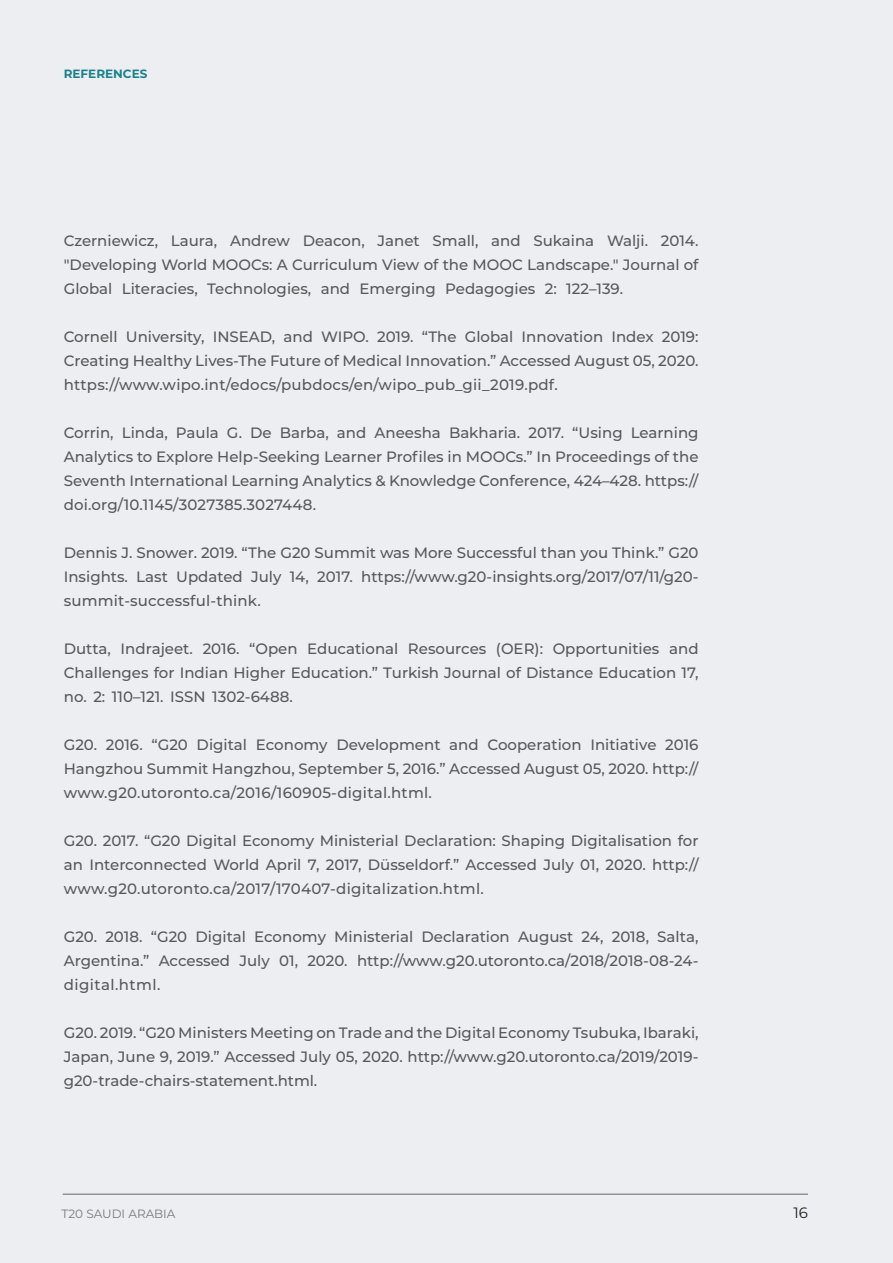
<style>
.page{position:relative;width:893px;height:1263px;background:#eceef1}
.page>*{position:absolute;margin:0;border:0;box-sizing:border-box;transform-origin:0 0}
.BULLETS{font:500 15px/24px "Montserrat";color:#57585a;text-align:justify}
.t1{font:15px "Montserrat";color:#231f20}
.t2{font:12px "Montserrat";color:#808285}
.t3{font:700 12px "Montserrat";color:#1a828c}
</style>
<div class="page">
<p class="t3" style="left:64px;top:65px;width:85px">REFERENCES</p>
<p class="BULLETS" style="left:64px;top:228px;width:636px">Czerniewicz, Laura, Andrew Deacon, Janet Small, and Sukaina Walji. 2014. "Developing World MOOCs: A Curriculum View of the MOOC Landscape." Journal of Global Literacies, Technologies, and Emerging Pedagogies 2: 122–139.</p>
<p class="BULLETS" style="left:64px;top:324px;width:636px">Cornell University, INSEAD, and WIPO. 2019. “The Global Innovation Index 2019:<br>Creating Healthy Lives‐The Future of Medical Innovation.” Accessed August 05, 2020. https://www.wipo.int/edocs/pubdocs/en/wipo_pub_gii_2019.pdf.</p>
<p class="BULLETS" style="left:64px;top:420px;width:636px">Corrin, Linda, Paula G. De Barba, and Aneesha Bakharia. 2017. “Using Learning Analytics to Explore Help-Seeking Learner Profiles in MOOCs.” In Proceedings of the Seventh International Learning Analytics &amp; Knowledge Conference, 424–428. https:// doi.org/10.1145/3027385.3027448.</p>
<p class="BULLETS" style="left:64px;top:540px;width:636px">Dennis J. Snower. 2019. “The G20 Summit was More Successful than you Think.” G20<br>Insights. Last Updated July 14, 2017. https://www.g20-insights.org/2017/07/11/g20- summit-successful-think.</p>
<p class="BULLETS" style="left:64px;top:636px;width:636px">Dutta, Indrajeet. 2016. “Open Educational Resources (OER): Opportunities and Challenges for Indian Higher Education.” Turkish Journal of Distance Education 17, no. 2: 110–121. ISSN 1302-6488.</p>
<p class="BULLETS" style="left:64px;top:732px;width:636px">G20. 2016. “G20 Digital Economy Development and Cooperation Initiative 2016<br>Hangzhou Summit Hangzhou, September 5, 2016.” Accessed August 05, 2020. http:// www.g20.utoronto.ca/2016/160905-digital.html.</p>
<p class="BULLETS" style="left:64px;top:828px;width:636px">G20. 2017. “G20 Digital Economy Ministerial Declaration: Shaping Digitalisation for an Interconnected World April 7, 2017, Düsseldorf.” Accessed July 01, 2020. http:// www.g20.utoronto.ca/2017/170407-digitalization.html.</p>
<p class="BULLETS" style="left:64px;top:924px;width:636px">G20. 2018. “G20 Digital Economy Ministerial Declaration August 24, 2018, Salta, Argentina.” Accessed July 01, 2020. http://www.g20.utoronto.ca/2018/2018-08-24- digital.html.</p>
<p class="BULLETS" style="left:64px;top:1020px;width:636px">G20. 2019. “G20 Ministers Meeting on Trade and the Digital Economy Tsubuka, Ibaraki, Japan, June 9, 2019.” Accessed July 05, 2020. http://www.g20.utoronto.ca/2019/2019- g20-trade-chairs-statement.html.</p>
<p class="t2" style="left:62px;top:1205px;width:115px">T20 SAUDI ARABIA</p>
<p class="t1" style="left:793px;top:1202px;width:16px">16</p>
</div>
